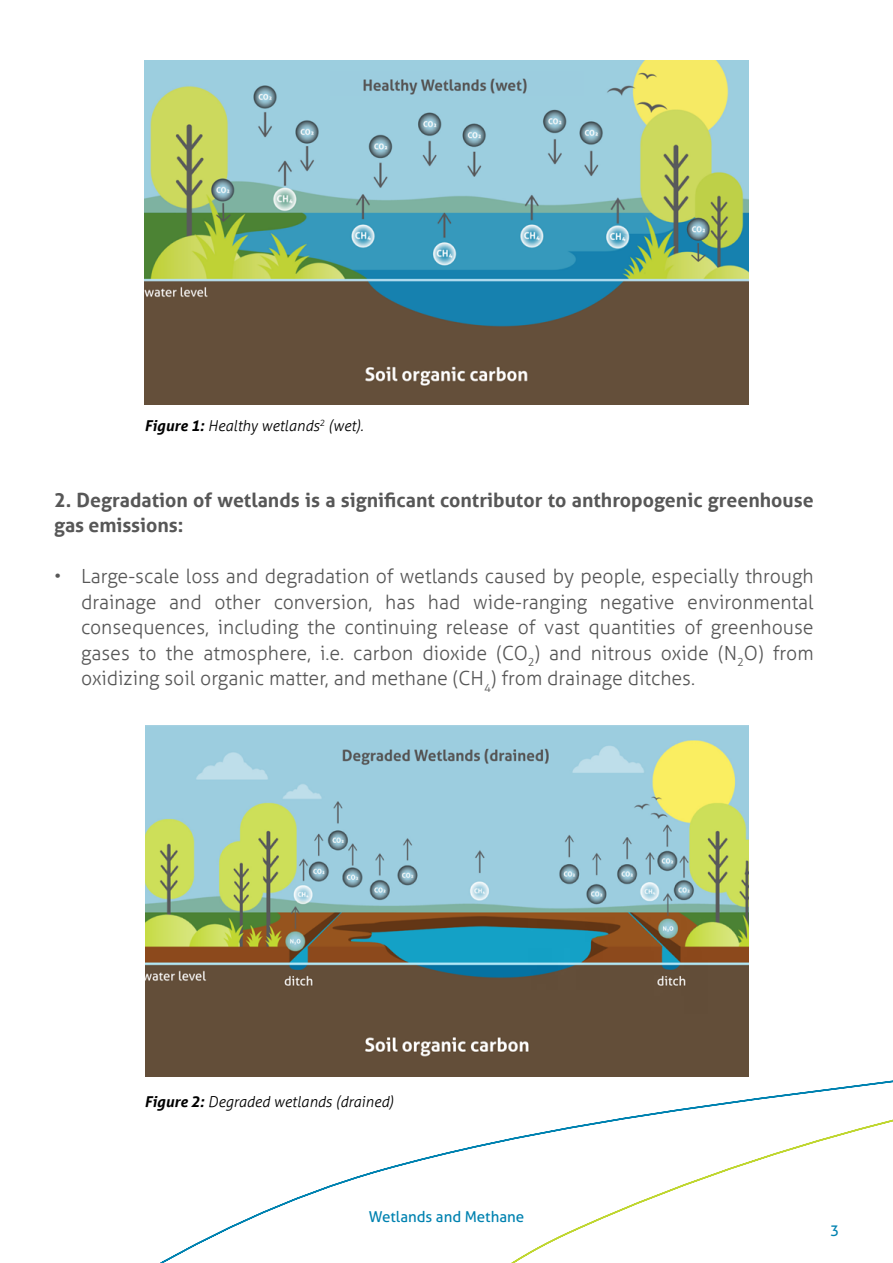
<style>
.page{position:relative;width:893px;height:1263px;background:#fff}
.page>*{position:absolute;margin:0;border:0;box-sizing:border-box;transform-origin:0 0}
.t1{font:300 19.5px/25.5px "Aller";color:#575757;text-align:justify}
.t2{font:700 19.5px/25.5px "Aller";color:#575757}
.t3{font:italic 300 15px "Aller";color:#000}
.t4{font:15px "Aller";color:#0082b0}
.s1{font-weight:700}
</style>
<div class="page">
<svg style="left:145px;top:941px;width:748px;height:322px"></svg>
<img style="left:145px;top:60px;width:603px;height:345px">
<img style="left:146px;top:726px;width:602px;height:351px">
<p class="t3" style="left:145px;top:416px;width:220px"><span class="s1">Figure 1:</span> Healthy wetlands<sup>2</sup> (wet).</p>
<p class="t2" style="left:54px;top:487px;width:761px">2. Degradation of wetlands is a significant contributor to anthropogenic greenhouse gas emissions:</p>
<p class="t1" style="left:81px;top:563px;width:734px;text-indent:-27px">• Large-scale loss and degradation of wetlands caused by people, especially through drainage and other conversion, has had wide-ranging negative environmental consequences, including the continuing release of vast quantities of greenhouse gases to the atmosphere, i.e. carbon dioxide (CO<sub>2</sub>) and nitrous oxide (N<sub>2</sub>O) from oxidizing soil organic matter, and methane (CH<sub>4</sub>) from drainage ditches.</p>
<p class="t3" style="left:145px;top:1093px;width:250px"><span class="s1">Figure 2:</span> Degraded wetlands (drained)</p>
<p class="t4" style="left:369px;top:1207px;width:157px">Wetlands and Methane</p>
<p class="t4" style="left:830px;top:1221px;width:10px">3</p>
</div>
